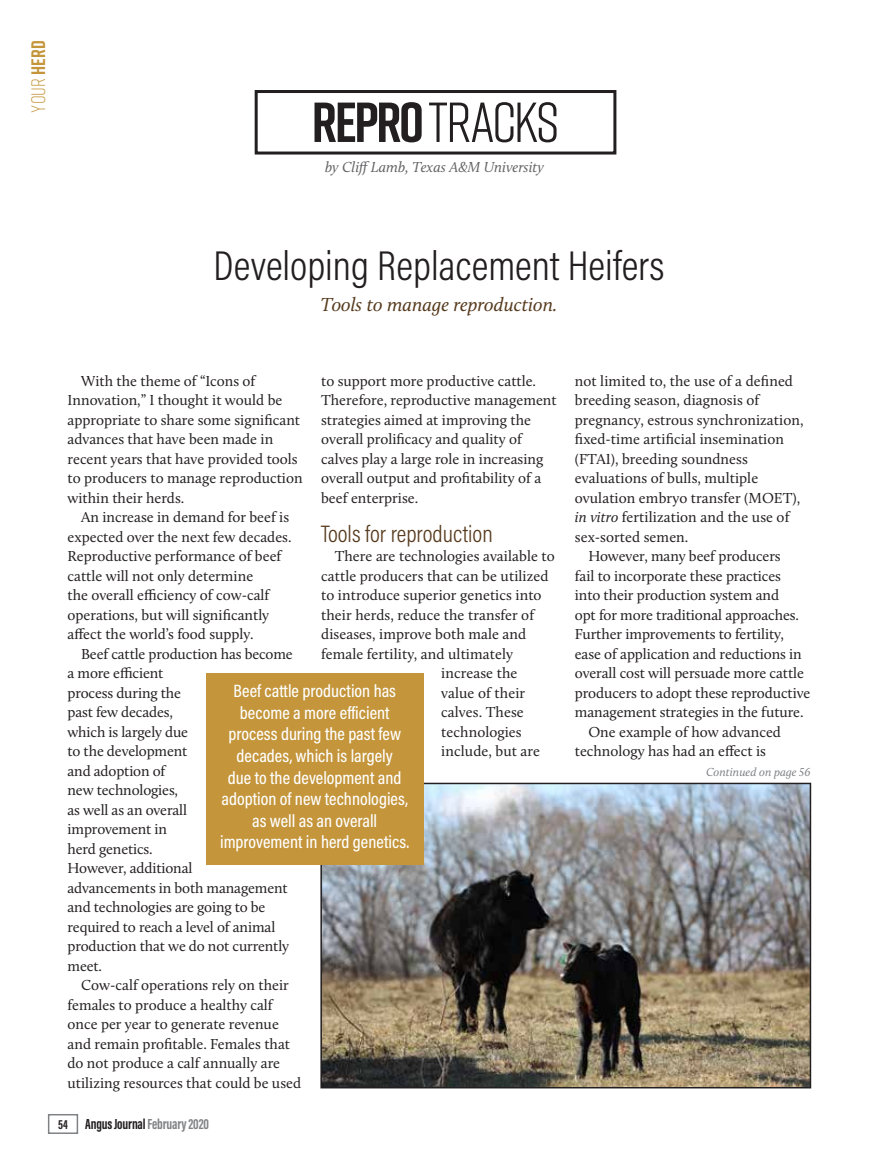
<style>
.page{position:relative;width:878px;height:1168px;background:#fff}
.page>*{position:absolute;margin:0;border:0;box-sizing:border-box;transform-origin:0 0}
.Column_Title{font:56.25px "Rift";letter-spacing:-.04em;color:#231f20}
.Column_Headline{font:300 42px "Acumin Pro Cond";color:#231f20}
.subhead-new{font:300 24px "Acumin Pro Cond";color:#563a1d}
.col-deck{font:italic 19.5px "Calluna";color:#563a1d}
.t1{font:300 19.5px "Rift";color:#c4953a}
.pull_quote_white{font:500 18px/21.6px "Acumin Pro Cond";color:#fff;text-align:center}
.Body_Text{font:15px/19.5px "Calluna";color:#231f20}
.Byline_2{font:italic 15px "Calluna";color:#636366}
.t2{font:700 15px "Acumin Pro Extra Cond";letter-spacing:-.01em;color:#231f20}
.Jump_To_caption{font:italic 12px "Calluna";color:#808285}
.s1{font-weight:700}
.s2{font-size:13.5px}
.s3{color:#808285}
.s4{font-style:italic}
</style>
<div class="page">
<div style="left:255px;top:90px;width:361px;height:64px;border:3px solid #231f20"></div>
<img style="left:323px;top:786px;width:485px;height:299px">
<div style="left:320px;top:783px;width:491px;height:305px;border:2px solid #231f20"></div>
<div style="left:206px;top:674px;width:217px;height:191px;background:#c4953a"></div>
<div style="left:48px;top:1114px;width:30px;height:20px;border:2px solid #808285"></div>
<h3 class="t1" style="left:25px;top:113px;width:74px;rotate:-90deg">Your <span class="s1">Herd</span></h3>
<p class="Column_Title" style="left:312px;top:83px;width:249px"><span class="s1">REpro</span> TRACKS</p>
<p class="Byline_2" style="left:325px;top:158px;width:220px">by Cliff Lamb, Texas A&amp;M University</p>
<p class="Column_Headline" style="left:213px;top:239px;width:452px">Developing Replacement Heifers</p>
<p class="col-deck" style="left:320px;top:293px;width:238px">Tools to manage reproduction.</p>
<p class="Body_Text" style="left:68px;top:371px;width:236px;text-indent:14px">With the theme of “Icons of<br>Innovation,” I thought it would be appropriate to share some significant advances that have been made in recent years that have provided tools to producers to manage reproduction within their herds.</p>
<p class="Body_Text" style="left:68px;top:507px;width:225px;text-indent:14px">An increase in demand for beef is expected over the next few decades.<br>Reproductive performance of beef cattle will not only determine<br>the overall efficiency of cow-calf operations, but will significantly affect the world’s food supply.</p>
<p class="Body_Text" style="left:68px;top:644px;width:227px;text-indent:14px">Beef cattle production has become a more efficient<br>process during the<br>past few decades,<br>which is largely due<br>to the development<br>and adoption of<br>new technologies,<br>as well as an overall<br>improvement in<br>herd genetics.<br>However, additional<br>advancements in both management and technologies are going to be required to reach a level of animal production that we do not currently meet.</p>
<p class="Body_Text" style="left:68px;top:975px;width:235px;text-indent:14px">Cow-calf operations rely on their females to produce a healthy calf once per year to generate revenue and remain profitable. Females that do not produce a calf annually are utilizing resources that could be used</p>
<p class="Body_Text" style="left:321px;top:371px;width:237px">to support more productive cattle.<br>Therefore, reproductive management strategies aimed at improving the overall prolificacy and quality of calves play a large role in increasing overall output and profitability of a beef enterprise.</p>
<p class="subhead-new" style="left:321px;top:518px;width:173px">Tools for reproduction</p>
<p class="Body_Text" style="left:334px;top:546px;width:221px">There are technologies available to</p>
<p class="Body_Text" style="left:321px;top:566px;width:229px">cattle producers that can be utilized</p>
<p class="Body_Text" style="left:321px;top:585px;width:222px">to introduce superior genetics into</p>
<p class="Body_Text" style="left:321px;top:605px;width:214px">their herds, reduce the transfer of</p>
<p class="Body_Text" style="left:321px;top:624px;width:207px">diseases, improve both male and</p>
<p class="Body_Text" style="left:321px;top:644px;width:193px">female fertility, and ultimately</p>
<p class="Body_Text" style="left:441px;top:663px;width:78px">increase the</p>
<p class="Body_Text" style="left:441px;top:683px;width:85px">value of their</p>
<p class="Body_Text" style="left:441px;top:702px;width:84px">calves. These</p>
<p class="Body_Text" style="left:441px;top:722px;width:82px">technologies</p>
<p class="Body_Text" style="left:441px;top:741px;width:100px">include, but are</p>
<p class="pull_quote_white" style="left:220px;top:680px;width:191px">Beef cattle production has become a more efficient process during the past few decades, which is largely<br>due to the development and adoption of new technologies, as well as an overall improvement in herd genetics.</p>
<p class="t2" style="left:58px;top:1115px;width:152px"><span class="s2">54</span> Angus Journal <span class="s3">February 2020</span></p>
<p class="Body_Text" style="left:574px;top:371px;width:230px">not limited to, the use of a defined breeding season, diagnosis of pregnancy, estrous synchronization, fixed-time artificial insemination (FTAI), breeding soundness evaluations of bulls, multiple ovulation embryo transfer (MOET), <span class="s4">in vitro</span> fertilization and the use of sex-sorted semen.</p>
<p class="Body_Text" style="left:574px;top:546px;width:237px;text-indent:14px">However, many beef producers<br>fail to incorporate these practices into their production system and<br>opt for more traditional approaches.<br>Further improvements to fertility, ease of application and reductions in overall cost will persuade more cattle producers to adopt these reproductive management strategies in the future.</p>
<p class="Body_Text" style="left:574px;top:722px;width:208px;text-indent:14px">One example of how advanced technology has had an effect is</p>
<p class="Jump_To_caption" style="left:706px;top:764px;width:106px">Continued on page 56</p>
</div>
